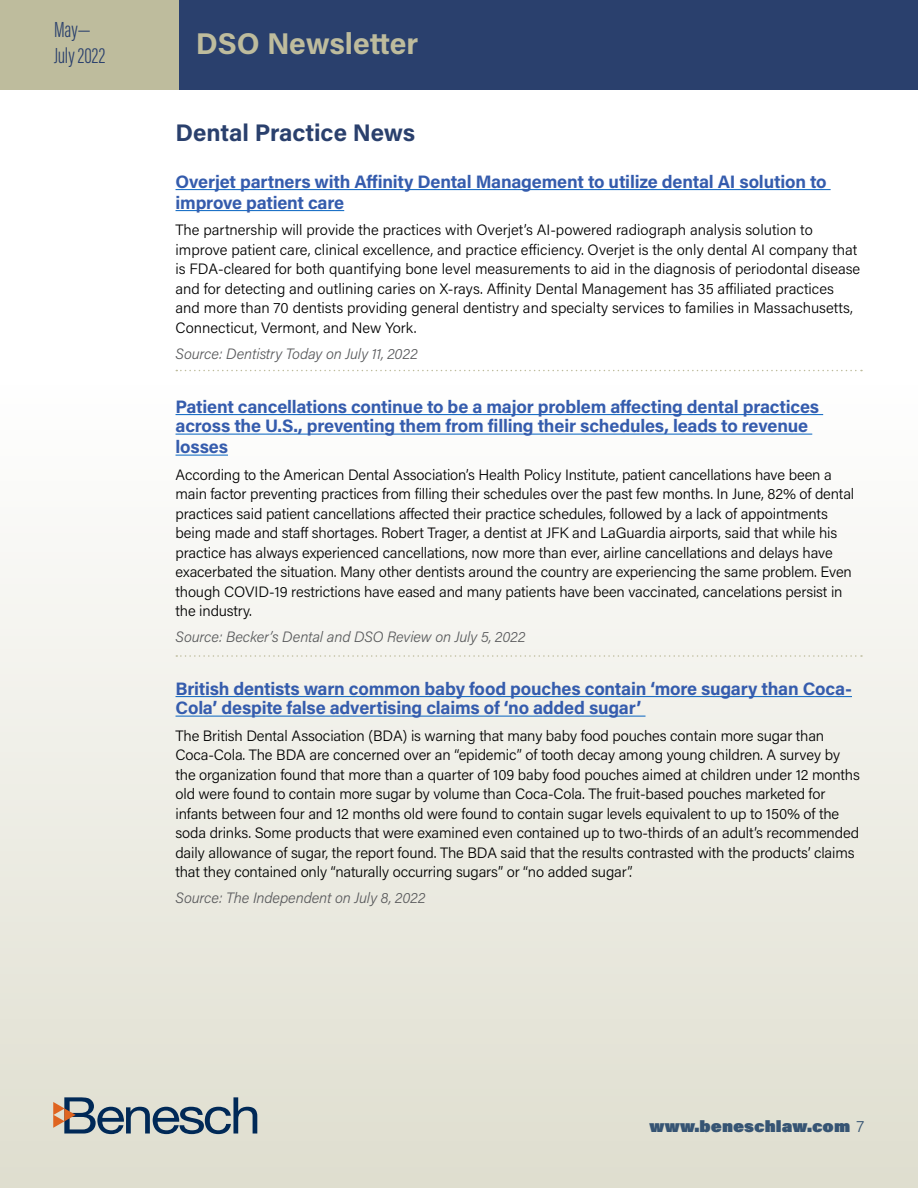
<style>
.page{position:relative;width:918px;height:1188px;background:#fff}
.page>*{position:absolute;margin:0;border:0;box-sizing:border-box;transform-origin:0 0}
.t1{font:700 30px "Acumin Pro";letter-spacing:-.005em;color:#bebc9d}
.t2{font:700 24px "Acumin Pro";letter-spacing:-.005em;color:#2a406d}
.t3{font:300 22.5px/25.5px "Acumin Pro Extra Cond";color:#2a406d}
.t4{font:700 18px/20.2px "Acumin Pro";letter-spacing:-.01em;color:#355cad}
.t5{font:900 16.5px "Acumin Pro";color:#365473}
.t6{font:300 15px/19.5px "Acumin Pro";letter-spacing:-.01em;color:#000}
.t7{font:italic 300 15px "Acumin Pro";letter-spacing:-.01em;color:#58595b}
.s1{font-weight:300}
</style>
<div class="page">
<div style="left:0;top:381px;width:918px;height:807px;background:linear-gradient(to bottom,#fdfefe,#dfdecf)"></div>
<svg style="left:53px;top:1097px;width:204px;height:37px"></svg>
<svg style="left:176px;top:370px;width:686px;height:1px"></svg>
<div style="left:0;top:0;width:186px;height:90px;background:#bebc9d"></div>
<div style="left:179px;top:0;width:739px;height:90px;background:#2a406d"></div>
<svg style="left:176px;top:655px;width:686px;height:2px"></svg>
<hr style="left:176px;top:189px;width:655px;height:1px;background:#0563c1">
<hr style="left:176px;top:210px;width:168px;height:1px;background:#0563c1">
<hr style="left:176px;top:414px;width:647px;height:1px;background:#0563c1">
<hr style="left:176px;top:434px;width:636px;height:1px;background:#0563c1">
<hr style="left:176px;top:455px;width:52px;height:1px;background:#0563c1">
<hr style="left:176px;top:696px;width:676px;height:1px;background:#0563c1">
<hr style="left:176px;top:716px;width:470px;height:1px;background:#0563c1">
<h3 class="t3" style="left:54px;top:17px;width:53px">May—<br>July 2022</h3>
<h1 class="t1" style="left:196px;top:23px;width:224px">DSO Newsletter</h1>
<h2 class="t2" style="left:176px;top:116px;width:241px">Dental Practice News</h2>
<p class="t4" style="left:176px;top:170px;width:653px;line-height:21px">Overjet partners with Affinity Dental Management to utilize dental AI solution to improve patient care</p>
<p class="t6" style="left:176px;top:219px;width:686px">The partnership will provide the practices with Overjet’s AI-powered radiograph analysis solution to improve patient care, clinical excellence, and practice efficiency. Overjet is the only dental AI company that is FDA-cleared for both quantifying bone level measurements to aid in the diagnosis of periodontal disease and for detecting and outlining caries on X-rays. Affinity Dental Management has 35 affiliated practices and more than 70 dentists providing general dentistry and specialty services to families in Massachusetts, Connecticut, Vermont, and New York.</p>
<p class="t7" style="left:176px;top:343px;width:244px">Source: Dentistry Today on July 11, 2022</p>
<p class="t4" style="left:176px;top:396px;width:645px">Patient cancellations continue to be a major problem affecting dental practices across the U.S., preventing them from filling their schedules, leads to revenue losses</p>
<p class="t6" style="left:176px;top:464px;width:680px">According to the American Dental Association’s Health Policy Institute, patient cancellations have been a main factor preventing practices from filling their schedules over the past few months. In June, 82% of dental practices said patient cancellations affected their practice schedules, followed by a lack of appointments being made and staff shortages. Robert Trager, a dentist at JFK and LaGuardia airports, said that while his practice has always experienced cancellations, now more than ever, airline cancellations and delays have exacerbated the situation. Many other dentists around the country are experiencing the same problem. Even though COVID-19 restrictions have eased and many patients have been vaccinated, cancelations persist in the industry.</p>
<p class="t7" style="left:176px;top:627px;width:352px">Source: Becker’s Dental and DSO Review on July 5, 2022</p>
<p class="t4" style="left:176px;top:678px;width:678px;line-height:19.5px">British dentists warn common baby food pouches contain ‘more sugary than Coca-<br>Cola’ despite false advertising claims of ‘no added sugar’</p>
<p class="t6" style="left:176px;top:725px;width:686px">The British Dental Association (BDA) is warning that many baby food pouches contain more sugar than Coca-Cola. The BDA are concerned over an “epidemic” of tooth decay among young children. A survey by the organization found that more than a quarter of 109 baby food pouches aimed at children under 12 months old were found to contain more sugar by volume than Coca-Cola. The fruit-based pouches marketed for infants between four and 12 months old were found to contain sugar levels equivalent to up to 150% of the soda drinks. Some products that were examined even contained up to two-thirds of an adult’s recommended daily allowance of sugar, the report found. The BDA said that the results contrasted with the products’ claims that they contained only “naturally occurring sugars” or “no added sugar”.</p>
<p class="t7" style="left:176px;top:888px;width:252px">Source: The Independent on July 8, 2022</p>
<p class="t5" style="left:650px;top:1115px;width:216px">www.beneschlaw.com <span class="s1">7</span></p>
</div>
